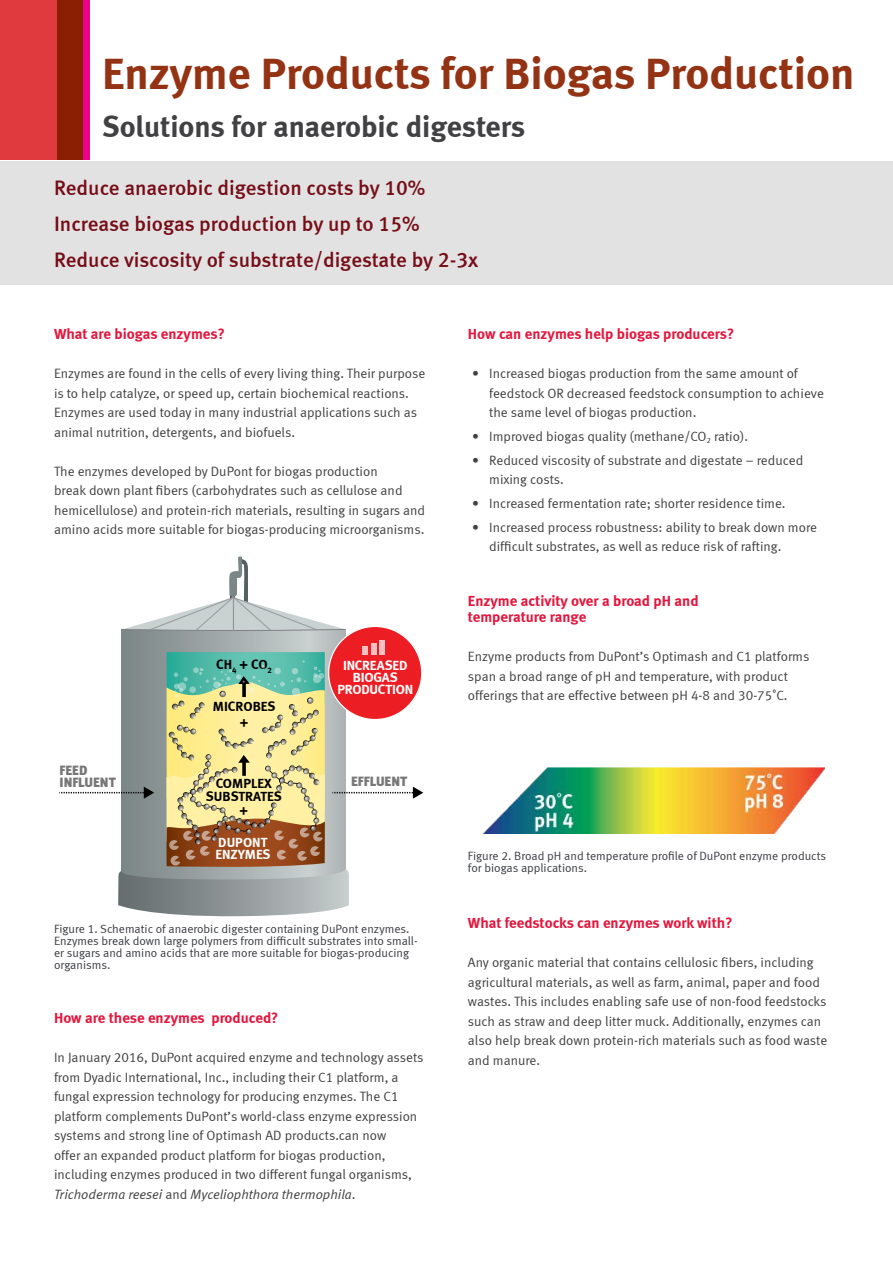
<style>
.page{position:relative;width:893px;height:1263px;background:#fff}
.page>*{position:absolute;margin:0;border:0;box-sizing:border-box;transform-origin:0 0}
.t1{font:700 45px "Meta";color:#943314}
.t2{font:700 30px "Meta";color:#414042}
.t3{font:21px/36px "Meta Medium LF";letter-spacing:-.005em;color:#760d17}
.t4{font:700 15px/16.5px "Meta";color:#e3173e}
.t5{font:13.65px/12.1px "Meta Bold LF";letter-spacing:-.015em;color:#fff}
.t6{font:13.65px/13.4px "Meta Bold LF";color:#000;text-align:center}
.t7{font:13.65px/12.1px "Meta Black LF";color:#787777}
.t8{font:13.5px/19.5px "Meta Normal LF";color:#414042}
.t9{font:12px/12px "Meta Normal LF";color:#3b3d42}
.s1{font-family:"Meta Normal";font-style:italic}
.s2{font-style:italic}
</style>
<div class="page">
<div style="left:0;top:0;width:58px;height:160px;background:#e03a3e"></div>
<div style="left:58px;top:0;width:25px;height:160px;background:#8a1f03"></div>
<div style="left:83px;top:0;width:6px;height:160px;background:#ec008c"></div>
<div style="left:0;top:161px;width:893px;height:123px;background:#e2e2e3"></div>
<img style="left:483px;top:768px;width:341px;height:66px">
<svg style="left:122px;top:631px;width:223px;height:21px"></svg>
<svg style="left:121px;top:556px;width:225px;height:75px"></svg>
<hr style="left:233px;top:597px;width:1px;height:34px;background:#939598">
<svg style="left:59px;top:652px;width:364px;height:265px"></svg>
<div style="left:329px;top:626px;width:93px;height:93px;background:#ed1d24;border-radius:50%"></div>
<div style="left:380px;top:640px;width:5px;height:15px;background:#f9bfc1"></div>
<div style="left:371px;top:643px;width:5px;height:12px;background:#f9bfc1"></div>
<div style="left:362px;top:647px;width:6px;height:8px;background:#f9bfc1"></div>
<h1 class="t1" style="left:102px;top:47px;width:754px">Enzyme Products for Biogas Production</h1>
<h2 class="t2" style="left:102px;top:109px;width:425px">Solutions for anaerobic digesters</h2>
<h3 class="t3" style="left:54px;top:170px;width:426px">Reduce anaerobic digestion costs by 10%<br>Increase biogas production by up to 15%<br>Reduce viscosity of substrate/digestate by 2-3x</h3>
<p class="t4" style="left:54px;top:326px;width:172px">What are biogas enzymes?</p>
<p class="t8" style="left:54px;top:364px;width:373px">Enzymes are found in the cells of every living thing. Their purpose is to help catalyze, or speed up, certain biochemical reactions.<br>Enzymes are used today in many industrial applications such as animal nutrition, detergents, and biofuels.</p>
<p class="t8" style="left:54px;top:461px;width:373px">The enzymes developed by DuPont for biogas production<br>break down plant fibers (carbohydrates such as cellulose and hemicellulose) and protein-rich materials, resulting in sugars and amino acids more suitable for biogas-producing microorganisms.</p>
<p class="t6" style="left:216px;top:657px;width:58px">CH<sub>4</sub> + CO<sub>2</sub></p>
<p class="t6" style="left:213px;top:698px;width:64px;line-height:16.4px">MICROBES +</p>
<p class="t5" style="left:337px;top:659px;width:77px;text-align:center">INCREASED<br>BIOGAS<br>PRODUCTION</p>
<p class="t7" style="left:60px;top:764px;width:58px">FEED<br>INFLUENT</p>
<p class="t7" style="left:351px;top:775px;width:57px">EFFLUENT</p>
<p class="t6" style="left:206px;top:776px;width:77px">COMPLEX<br>SUBSTRATES +</p>
<p class="t5" style="left:215px;top:836px;width:57px">DUPONT<br>ENZYMES</p>
<p class="t9" style="left:54px;top:923px;width:365px">Figure 1. Schematic of anaerobic digester containing DuPont enzymes.<br>Enzymes break down large polymers from difficult substrates into small&shy;er sugars and amino acids that are more suitable for biogas-producing organisms.</p>
<p class="t4" style="left:54px;top:1010px;width:226px">How are these enzymes produced?</p>
<p class="t8" style="left:54px;top:1048px;width:371px">In January 2016, DuPont acquired enzyme and technology assets from Dyadic International, Inc., including their C1 platform, a fungal expression technology for producing enzymes. The C1 platform complements DuPont’s world-class enzyme expression systems and strong line of Optimash AD products.can now<br>offer an expanded product platform for biogas production, including enzymes produced in two different fungal organisms, <span class="s1">Trichoderma reesei</span> and <span class="s2">Myceliophthora thermophila</span>.</p>
<p class="t4" style="left:468px;top:326px;width:268px">How can enzymes help biogas producers?</p>
<p class="t8" style="left:489px;top:364px;width:336px;text-indent:-17px">• Increased biogas production from the same amount of feedstock OR decreased feedstock consumption to achieve the same level of biogas production.</p>
<p class="t8" style="left:472px;top:427px;width:277px">• Improved biogas quality (methane/CO<sub>2</sub> ratio).</p>
<p class="t8" style="left:489px;top:450px;width:316px;text-indent:-17px">• Reduced viscosity of substrate and digestate – reduced mixing costs.</p>
<p class="t8" style="left:472px;top:494px;width:315px">• Increased fermentation rate; shorter residence time.</p>
<p class="t8" style="left:489px;top:517px;width:329px;text-indent:-17px">• Increased process robustness: ability to break down more difficult substrates, as well as reduce risk of rafting.</p>
<p class="t4" style="left:468px;top:592px;width:232px">Enzyme activity over a broad pH and temperature range</p>
<p class="t8" style="left:468px;top:647px;width:343px">Enzyme products from DuPont’s Optimash and C1 platforms span a broad range of pH and temperature, with product offerings that are effective between pH 4-8 and 30-75˚C.</p>
<p class="t9" style="left:468px;top:850px;width:360px">Figure 2. Broad pH and temperature profile of DuPont enzyme products for biogas applications.</p>
<p class="t4" style="left:468px;top:914px;width:266px">What feedstocks can enzymes work with?</p>
<p class="t8" style="left:468px;top:952px;width:361px">Any organic material that contains cellulosic fibers, including agricultural materials, as well as farm, animal, paper and food wastes. This includes enabling safe use of non-food feedstocks such as straw and deep litter muck. Additionally, enzymes can also help break down protein-rich materials such as food waste and manure.</p>
</div>
